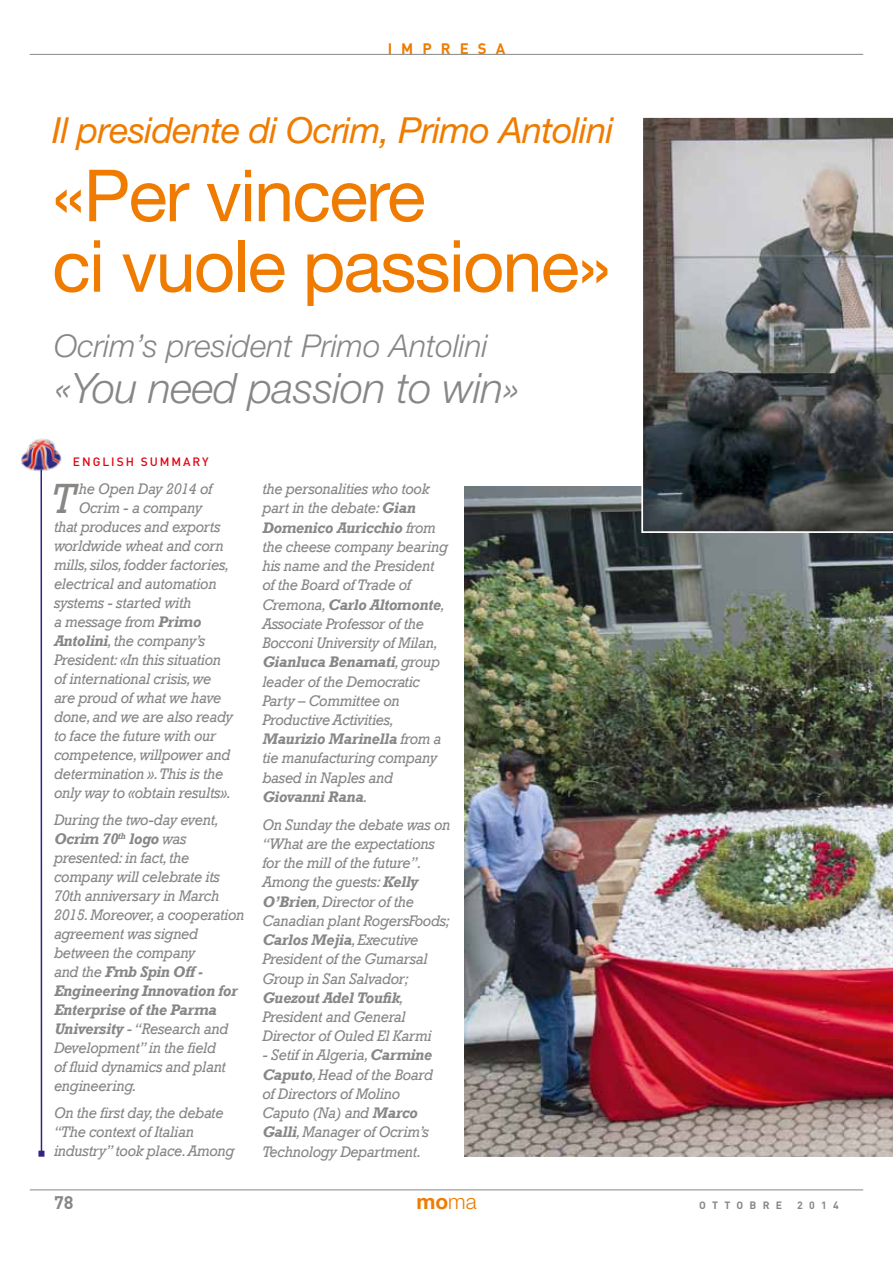
<style>
.page{position:relative;width:893px;height:1263px;background:#fff}
.page>*{position:absolute;margin:0;border:0;box-sizing:border-box;transform-origin:0 0}
.t1{font:72px/70.5px "Helvetica Neue";letter-spacing:-.025em;color:#ef7c00}
.t2{font:italic 43.35px "Rockwell";color:#878786;scale:.95 1}
.t3{font:italic 300 42px "Helvetica Neue";letter-spacing:-.01em;color:#878786}
.t4{font:italic 36px "Helvetica Neue";letter-spacing:-.02em;color:#ef7c00}
.t5{font:italic 300 31.5px "Helvetica Neue";color:#878786}
.t6{font:700 21px "Helvetica Neue";color:#ef7c00}
.t7{font:700 18px "DIN";color:#878786}
.t8{font:italic 15.75px/19.2px "Rockwell";letter-spacing:-.02em;color:#878786;scale:.95 1}
.t9{font:700 15px "DIN";letter-spacing:.6em;color:#ef7c00}
.t10{font:500 12px "DIN";letter-spacing:.16em;color:#e3000f}
.t11{font:700 10.5px "DIN";letter-spacing:.6em;color:#878786}
.s1{font-weight:700}
.s2{font-weight:300}
</style>
<div class="page">
<hr style="left:30px;top:1189px;width:833px;height:1px;background:#878786">
<hr style="left:30px;top:54px;width:833px;height:1px;background:#878786">
<img style="left:21px;top:438px;width:41px;height:36px">
<hr style="left:41px;top:470px;width:1px;height:684px;background:#2f2483">
<svg style="left:38px;top:1151px;width:6px;height:6px"></svg>
<img style="left:465px;top:486px;width:428px;height:670px">
<svg style="left:641px;top:117px;width:252px;height:416px;background:#737474"></svg>
<p class="t9" style="left:388px;top:39px;width:117px">IMPRESA</p>
<p class="t4" style="left:52px;top:109px;width:563px">Il presidente di Ocrim, Primo Antolini</p>
<p class="t1" style="left:52px;top:159px;width:560px">«Per vincere<br>ci vuole passione»</p>
<p class="t5" style="left:54px;top:327px;width:435px">Ocrim’s president Primo Antolini</p>
<p class="t3" style="left:54px;top:363px;width:468px">«You need passion to win»</p>
<p class="t10" style="left:73px;top:454px;width:137px">ENGLISH SUMMARY</p>
<p class="t2" style="left:52px;top:473px;width:27px">T</p>
<p class="t8" style="left:79px;top:480px;width:142px">he Open Day 2014 of</p>
<p class="t8" style="left:79px;top:498px;width:131px">Ocrim - a company</p>
<p class="t8" style="left:54px;top:517px;width:177px">that produces and exports</p>
<p class="t8" style="left:54px;top:536px;width:180px">worldwide wheat and corn</p>
<p class="t8" style="left:54px;top:555px;width:186px">mills, silos, fodder factories,</p>
<p class="t8" style="left:54px;top:574px;width:173px">electrical and automation</p>
<p class="t8" style="left:54px;top:593px;width:146px">systems - started with</p>
<p class="t8" style="left:54px;top:612px;width:156px">a message from <span class="s1">Primo</span></p>
<p class="t8" style="left:54px;top:631px;width:161px"><span class="s1">Antolini</span>, the company’s</p>
<p class="t8" style="left:54px;top:650px;width:177px">President: «In this situation</p>
<p class="t8" style="left:54px;top:669px;width:167px">of international crisis, we</p>
<p class="t8" style="left:54px;top:688px;width:178px">are proud of what we have</p>
<p class="t8" style="left:54px;top:707px;width:190px">done, and we are also ready</p>
<p class="t8" style="left:54px;top:726px;width:172px">to face the future with our</p>
<p class="t8" style="left:54px;top:745px;width:187px">competence, willpower and</p>
<p class="t8" style="left:54px;top:764px;width:180px">determination ». This is the</p>
<p class="t8" style="left:54px;top:783px;width:188px">only way to «obtain results».</p>
<p class="t8" style="left:54px;top:811px;width:202px">During the two-day event,<br><span class="s1">Ocrim 70</span><sup>th</sup> <span class="s1">logo</span> was presented: in fact, the company will celebrate its<br>70th anniversary in March<br>2015. Moreover, a cooperation agreement was signed between the company<br>and the <span class="s1">Fmb Spin Off -<br>Engineering Innovation for<br>Enterprise of the Parma<br>University</span> - “Research and<br>Development” in the field<br>of fluid dynamics and plant engineering.</p>
<p class="t8" style="left:54px;top:1104px;width:191px">On the first day, the debate “The context of Italian industry” took place. Among</p>
<p class="t8" style="left:262px;top:479px;width:197px">the personalities who took part in the debate: <span class="s1">Gian<br>Domenico Auricchio</span> from the cheese company bearing his name and the President of the Board of Trade of<br>Cremona, <span class="s1">Carlo Altomonte</span>,<br>Associate Professor of the<br>Bocconi University of Milan,<br><span class="s1">Gianluca Benamati</span>, group leader of the Democratic<br>Party – Committee on<br>Productive Activities,<br><span class="s1">Maurizio Marinella</span> from a tie manufacturing company based in Naples and<br><span class="s1">Giovanni Rana</span>.</p>
<p class="t8" style="left:262px;top:815px;width:200px">On Sunday the debate was on “What are the expectations for the mill of the future”.<br>Among the guests: <span class="s1">Kelly<br>O’Brien</span>, Director of the<br>Canadian plant RogersFoods;<br><span class="s1">Carlos Mejia</span>, Executive<br>President of the Gumarsal<br>Group in San Salvador;<br><span class="s1">Guezout Adel Toufik</span>,<br>President and General<br>Director of Ouled El Karmi</p>
<p class="t8" style="left:262px;top:1046px;width:181px">- Setif in Algeria, <span class="s1">Carmine<br>Caputo</span>, Head of the Board of Directors of Molino<br>Caputo (Na) and <span class="s1">Marco<br>Galli</span>, Manager of Ocrim’s<br>Technology Department.</p>
<p class="t7" style="left:54px;top:1191px;width:21px">78</p>
<p class="t6" style="left:416px;top:1188px;width:62px">mo<span class="s2">ma</span></p>
<p class="t11" style="left:699px;top:1198px;width:85px">OTTOBRE</p>
<p class="t11" style="left:797px;top:1198px;width:43px">2014</p>
</div>
